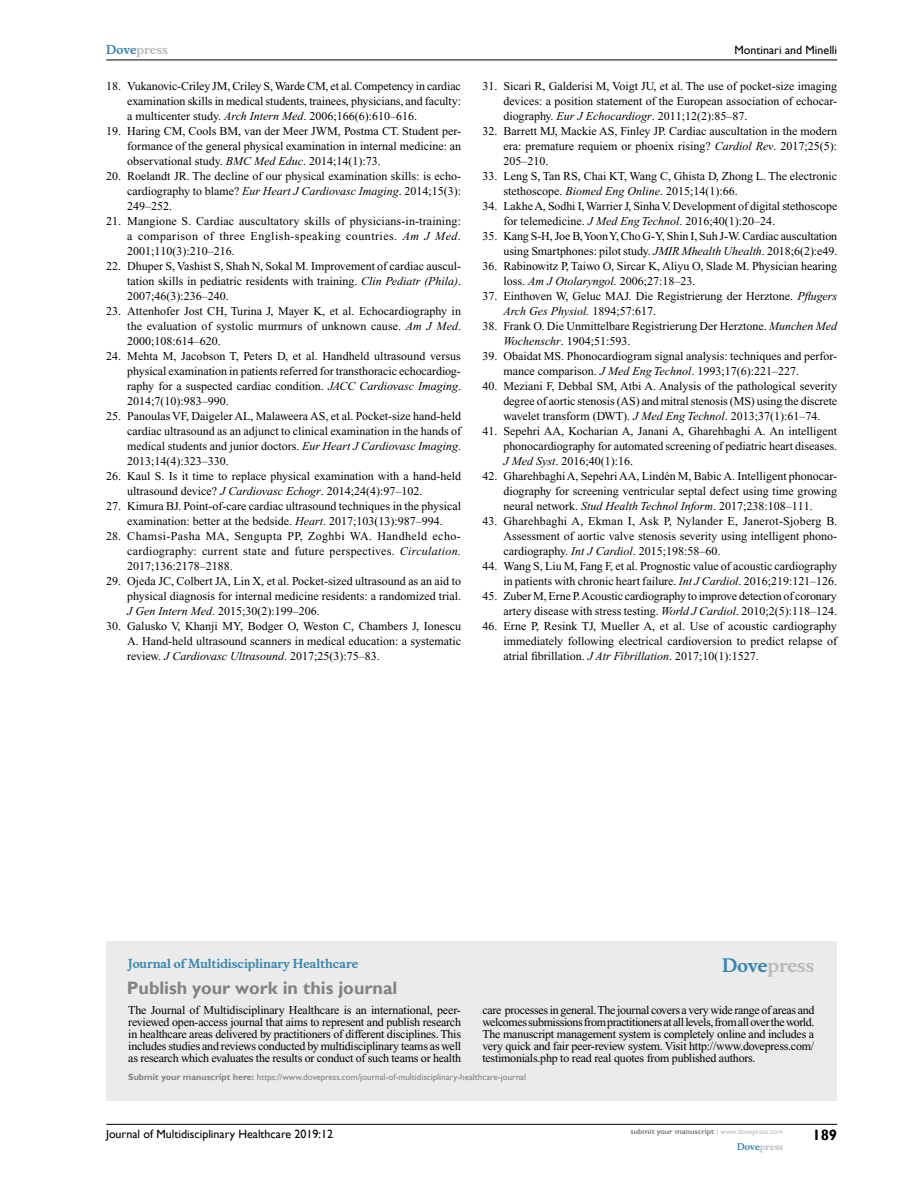
<style>
.page{position:relative;width:918px;height:1188px;background:#fff}
.page>*{position:absolute;margin:0;border:0;box-sizing:border-box;transform-origin:0 0}
.t1{font:700 18px "Gill Sans";color:#808285}
.t2{font:700 18px "Musee";color:#b8babc}
.t3{font:700 15px "Gill Sans";color:#000}
.t4{font:12px/15px "Times New Roman";color:#000;text-align:justify}
.t5{font:12px "Gill Sans";color:#000}
.t6{font:700 12px "Musee";color:#3785ad}
.t7{font:700 12px "Musee";color:#b8babc}
.t8{font:9px "Gill Sans";color:#808285}
.t9{font:700 9px "Musee";color:#b8babc}
.t10{font:700 7.5px "Gill Sans";color:#808285}
.s1{color:#3785ad}
.s2{font-style:italic}
.s3{font-weight:700}
.s4{font-weight:400;color:#b8babc}
</style>
<div class="page">
<div style="left:106px;top:941px;width:731px;height:159px;background:#ebebec"></div>
<hr style="left:106px;top:1124px;width:731px;height:1px;background:#000">
<hr style="left:106px;top:60px;width:731px;height:1px;background:#000">
<p class="t7" style="left:106px;top:43px;width:63px"><span class="s1">Dove</span>press</p>
<p class="t4" style="left:127px;top:79px;width:335px;text-indent:-21px">18. Vukanovic-Criley JM, Criley S, Warde CM, et al. Competency in cardiac examination skills in medical students, trainees, physicians, and faculty: a multicenter study. <span class="s2">Arch Intern Med</span>. 2006;166(6):610–616.</p>
<p class="t4" style="left:127px;top:124px;width:335px;text-indent:-21px">19. Haring CM, Cools BM, van der Meer JWM, Postma CT. Student per&shy;formance of the general physical examination in internal medicine: an observational study. <span class="s2">BMC Med Educ</span>. 2014;14(1):73.</p>
<p class="t4" style="left:127px;top:169px;width:335px;text-indent:-21px">20. Roelandt JR. The decline of our physical examination skills: is echo&shy;cardiography to blame? <span class="s2">Eur Heart J Cardiovasc Imaging</span>. 2014;15(3):<br>249–252.</p>
<p class="t4" style="left:127px;top:214px;width:335px;text-indent:-21px">21. Mangione S. Cardiac auscultatory skills of physicians-in-training: a comparison of three English-speaking countries. <span class="s2">Am J Med</span>.<br>2001;110(3):210–216.</p>
<p class="t4" style="left:127px;top:259px;width:335px;text-indent:-21px">22. Dhuper S, Vashist S, Shah N, Sokal M. Improvement of cardiac auscul&shy;tation skills in pediatric residents with training. <span class="s2">Clin Pediatr (Phila)</span>.<br>2007;46(3):236–240.</p>
<p class="t4" style="left:127px;top:304px;width:335px;text-indent:-21px">23. Attenhofer Jost CH, Turina J, Mayer K, et al. Echocardiography in the evaluation of systolic murmurs of unknown cause. <span class="s2">Am J Med</span>.<br>2000;108:614–620.</p>
<p class="t4" style="left:127px;top:349px;width:335px;text-indent:-21px">24. Mehta M, Jacobson T, Peters D, et al. Handheld ultrasound versus physical examination in patients referred for transthoracic echocardiog&shy;raphy for a suspected cardiac condition. <span class="s2">JACC Cardiovasc Imaging</span>.<br>2014;7(10):983–990.</p>
<p class="t4" style="left:127px;top:409px;width:335px;text-indent:-21px">25. Panoulas VF, Daigeler AL, Malaweera AS, et al. Pocket-size hand-held cardiac ultrasound as an adjunct to clinical examination in the hands of medical students and junior doctors. <span class="s2">Eur Heart J Cardiovasc Imaging</span>.<br>2013;14(4):323–330.</p>
<p class="t4" style="left:127px;top:469px;width:335px;text-indent:-21px">26. Kaul S. Is it time to replace physical examination with a hand-held ultrasound device? <span class="s2">J Cardiovasc Echogr</span>. 2014;24(4):97–102.</p>
<p class="t4" style="left:106px;top:499px;width:356px;text-align:center">27. Kimura BJ. Point-of-care cardiac ultrasound techniques in the physical examination: better at the bedside. <span class="s2">Heart</span>. 2017;103(13):987–994.</p>
<p class="t4" style="left:127px;top:529px;width:335px;text-indent:-21px">28. Chamsi-Pasha MA, Sengupta PP, Zoghbi WA. Handheld echo&shy;cardiography: current state and future perspectives. <span class="s2">Circulation.<br></span>2017;136:2178–2188.</p>
<p class="t4" style="left:127px;top:574px;width:335px;text-indent:-21px">29. Ojeda JC, Colbert JA, Lin X, et al. Pocket-sized ultrasound as an aid to physical diagnosis for internal medicine residents: a randomized trial.<br><span class="s2">J Gen Intern Med</span>. 2015;30(2):199–206.</p>
<p class="t4" style="left:127px;top:619px;width:335px;text-indent:-21px">30. Galusko V, Khanji MY, Bodger O, Weston C, Chambers J, Ionescu A. Hand-held ultrasound scanners in medical education: a systematic review. <span class="s2">J Cardiovasc Ultrasound</span>. 2017;25(3):75–83.</p>
<p class="t5" style="left:735px;top:43px;width:104px">Montinari and Minelli</p>
<p class="t4" style="left:503px;top:79px;width:335px;text-indent:-21px">31. Sicari R, Galderisi M, Voigt JU, et al. The use of pocket-size imaging devices: a position statement of the European association of echocar&shy;diography. <span class="s2">Eur J Echocardiogr</span>. 2011;12(2):85–87.</p>
<p class="t4" style="left:503px;top:124px;width:335px;text-indent:-21px">32. Barrett MJ, Mackie AS, Finley JP. Cardiac auscultation in the modern era: premature requiem or phoenix rising? <span class="s2">Cardiol Rev</span>. 2017;25(5):<br>205–210.</p>
<p class="t4" style="left:503px;top:169px;width:335px;text-indent:-21px">33. Leng S, Tan RS, Chai KT, Wang C, Ghista D, Zhong L. The electronic stethoscope. <span class="s2">Biomed Eng Online</span>. 2015;14(1):66.</p>
<p class="t4" style="left:503px;top:199px;width:335px;text-indent:-21px">34. Lakhe A, Sodhi I, Warrier J, Sinha V. Development of digital stethoscope for telemedicine. <span class="s2">J Med Eng Technol</span>. 2016;40(1):20–24.</p>
<p class="t4" style="left:482px;top:229px;width:357px;text-align:right">35. Kang S-H, Joe B, Yoon Y, Cho G-Y, Shin I, Suh J-W. Cardiac auscultation using Smartphones: pilot study. <span class="s2">JMIR Mhealth Uhealth</span>. 2018;6(2):e49.</p>
<p class="t4" style="left:503px;top:259px;width:335px;text-indent:-21px">36. Rabinowitz P, Taiwo O, Sircar K, Aliyu O, Slade M. Physician hearing loss. <span class="s2">Am J Otolaryngol.</span> 2006;27:18–23.</p>
<p class="t4" style="left:503px;top:289px;width:335px;text-indent:-21px">37. Einthoven W, Geluc MAJ. Die Registrierung der Herztone. <span class="s2">Pflugers<br>Arch Ges Physiol.</span> 1894;57:617.</p>
<p class="t4" style="left:503px;top:319px;width:335px;text-indent:-21px">38. Frank O. Die Unmittelbare Registrierung Der Herztone. <span class="s2">Munchen Med<br>Wochenschr</span>. 1904;51:593.</p>
<p class="t4" style="left:503px;top:349px;width:335px;text-indent:-21px">39. Obaidat MS. Phonocardiogram signal analysis: techniques and perfor&shy;mance comparison. <span class="s2">J Med Eng Technol</span>. 1993;17(6):221–227.</p>
<p class="t4" style="left:503px;top:379px;width:335px;text-indent:-21px">40. Meziani F, Debbal SM, Atbi A. Analysis of the pathological severity degree of aortic stenosis (AS) and mitral stenosis (MS) using the discrete wavelet transform (DWT). <span class="s2">J Med Eng Technol</span>. 2013;37(1):61–74.</p>
<p class="t4" style="left:503px;top:424px;width:335px;text-indent:-21px">41. Sepehri AA, Kocharian A, Janani A, Gharehbaghi A. An intelligent phonocardiography for automated screening of pediatric heart diseases.<br><span class="s2">J Med Syst</span>. 2016;40(1):16.</p>
<p class="t4" style="left:503px;top:469px;width:335px;text-indent:-21px">42. Gharehbaghi A, Sepehri AA, Lindén M, Babic A. Intelligent phonocar&shy;diography for screening ventricular septal defect using time growing neural network. <span class="s2">Stud Health Technol Inform</span>. 2017;238:108–111.</p>
<p class="t4" style="left:503px;top:514px;width:335px;text-indent:-21px">43. Gharehbaghi A, Ekman I, Ask P, Nylander E, Janerot-Sjoberg B.<br>Assessment of aortic valve stenosis severity using intelligent phono&shy;cardiography. <span class="s2">Int J Cardiol</span>. 2015;198:58–60.</p>
<p class="t4" style="left:482px;top:559px;width:356px;text-align:right">44. Wang S, Liu M, Fang F, et al. Prognostic value of acoustic cardiography in patients with chronic heart failure. <span class="s2">Int J Cardiol</span>. 2016;219:121–126.</p>
<p class="t4" style="left:482px;top:589px;width:356px;text-align:right">45. Zuber M, Erne P. Acoustic cardiography to improve detection of coronary artery disease with stress testing. <span class="s2">World J Cardiol</span>. 2010;2(5):118–124.</p>
<p class="t4" style="left:503px;top:619px;width:335px;text-indent:-21px">46. Erne P, Resink TJ, Mueller A, et al. Use of acoustic cardiography immediately following electrical cardioversion to predict relapse of atrial fibrillation. <span class="s2">J Atr Fibrillation</span>. 2017;10(1):1527.</p>
<p class="t6" style="left:128px;top:956px;width:231px">Journal of Multidisciplinary Healthcare</p>
<h1 class="t1" style="left:127px;top:977px;width:272px">Publish your work in this journal</h1>
<h1 class="t2" style="left:722px;top:955px;width:94px"><span class="s1">Dove</span>press</h1>
<p class="t4" style="left:128px;top:1004px;width:334px;line-height:12px">The Journal of Multidisciplinary Healthcare is an international, peer&shy;reviewed open-access journal that aims to represent and publish research in healthcare areas delivered by practitioners of different disciplines. This includes studies and reviews conducted by multidisciplinary teams as well as research which evaluates the results or conduct of such teams or health</p>
<p class="t4" style="left:482px;top:1004px;width:334px;line-height:12px">care processes in general. The journal covers a very wide range of areas and welcomes submissions from practitioners at all levels, from all over the world.<br>The manuscript management system is completely online and includes a very quick and fair peer-review system. Visit http://www.dovepress.com/ testimonials.php to read real quotes from published authors.</p>
<p class="t8" style="left:128px;top:1072px;width:399px"><span class="s3">Submit your manuscript here:</span> https://www.dovepress.com/journal-of-multidisciplinary-healthcare-journal</p>
<p class="t5" style="left:106px;top:1127px;width:228px">Journal of Multidisciplinary Healthcare 2019:12</p>
<p class="t10" style="left:631px;top:1127px;width:154px">submit your manuscript <span class="s4">| www.dovepress.com</span></p>
<p class="t9" style="left:737px;top:1141px;width:48px"><span class="s1">Dove</span>press</p>
<p class="t3" style="left:812px;top:1126px;width:26px">189</p>
</div>
